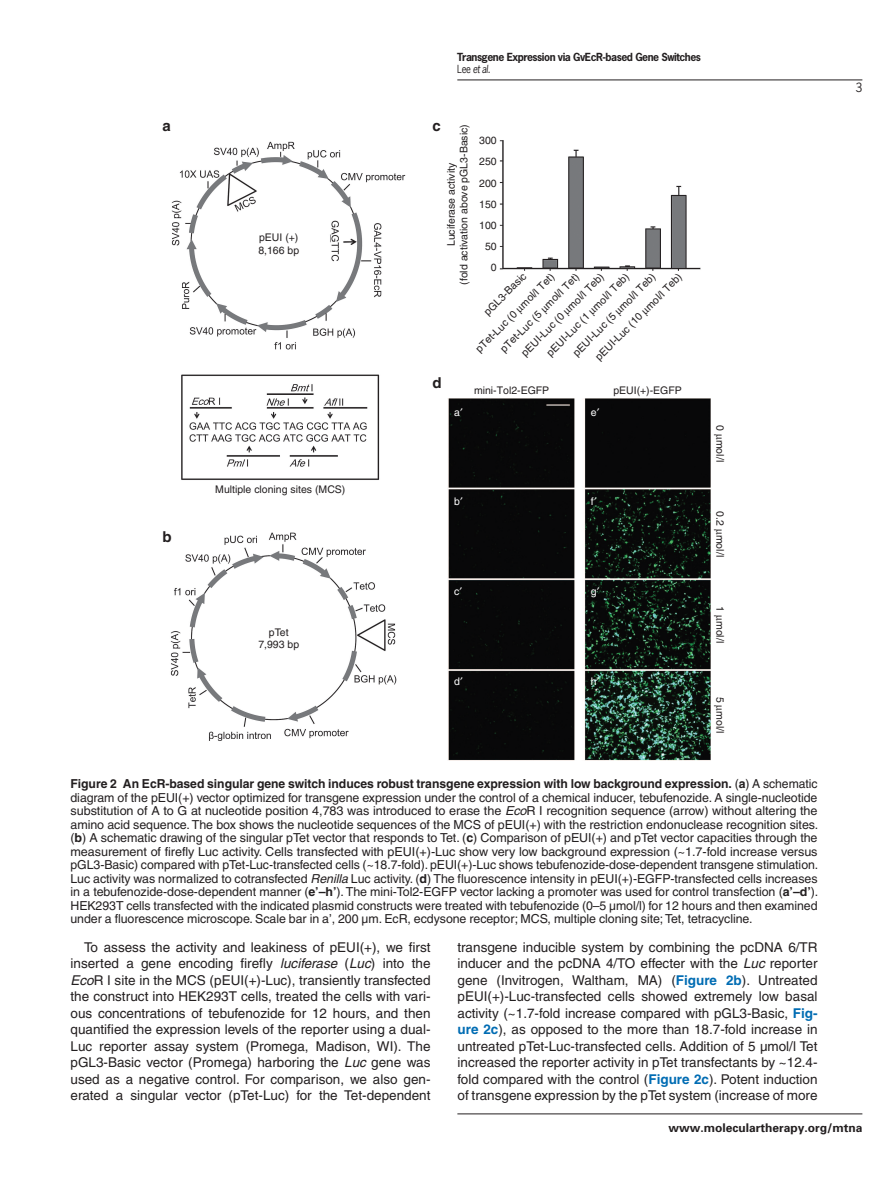
<style>
.page{position:relative;width:893px;height:1187px;background:#fff}
.page>*{position:absolute;margin:0;border:0;box-sizing:border-box;transform-origin:0 0}
.t1{font:700 15px "Helvetica";color:#231f20}
.t2{font:13.5px/16.5px "Helvetica";color:#231f20;text-align:justify}
.t3{font:12.3px/13.5px "Helvetica";letter-spacing:-.005em;color:#231f20;text-align:justify}
.t4{font:700 12px "Univers";color:#231f20}
.t5{font:12px "News Gothic";color:#231f20}
.t6{font:10.5px/21.1px "Helvetica";color:#231f20;text-align:center}
.t7{font:700 10.5px/11.7px "News Gothic";letter-spacing:-.045em;color:#231f20}
.t8{font:10.5px "Helvetica";color:#fff}
.s1{font-weight:400}
.s2{font-weight:400;font-style:italic}
.s3{font-weight:700}
.s4{font-style:italic}
.s5{font-weight:700;color:#006cb3}
</style>
<div class="page">
<hr style="left:457px;top:1113px;width:405px;height:1px;background:#231f20">
<hr style="left:457px;top:80px;width:405px;height:1px;background:#231f20">
<img style="left:170px;top:142px;width:236px;height:599px">
<img style="left:448px;top:398px;width:262px;height:362px">
<img style="left:499px;top:140px;width:202px;height:131px">
<p class="t7" style="left:457px;top:51px;width:245px">Transgene Expression via GvEcR-based Gene Switches<br><span class="s1">Lee</span> <span class="s2">et al.</span></p>
<p class="t1" style="left:162px;top:116px;width:10px">a</p>
<p class="t1" style="left:432px;top:116px;width:10px">c</p>
<p class="t6" style="left:445px;top:285px;width:162px;line-height:12.6px;rotate:-90deg">Luciferase activity<br>(fold activation above pGL3-Basic)</p>
<p class="t6" style="left:479px;top:130px;width:19px;text-align:justify">300<br>250<br>200<br>150</p>
<p class="t6" style="left:479px;top:215px;width:19px">100</p>
<p class="t6" style="left:258px;top:231px;width:42px;line-height:12.6px;text-align:left">pEUI (+)<br>8,166 bp</p>
<p class="t6" style="left:485px;top:236px;width:13px">50<br>0</p>
<p class="t6" style="left:456px;top:329px;width:108px;line-height:20.2px;text-align:left;text-indent:32px;rotate:-45deg">pGL3-Basic pTet-Luc (0 mol/l Tet)</p>
<p class="t6" style="left:494px;top:343px;width:108px;rotate:-45deg">pTet-Luc (5 mol/l Tet)</p>
<p class="t6" style="left:515px;top:346px;width:113px;rotate:-45deg">pEUI-Luc (0 mol/l Teb)</p>
<p class="t6" style="left:541px;top:346px;width:113px;rotate:-45deg">pEUI-Luc (1 mol/l Teb)</p>
<p class="t6" style="left:567px;top:346px;width:113px;rotate:-45deg">pEUI-Luc (5 mol/l Teb)</p>
<p class="t6" style="left:589px;top:351px;width:119px;rotate:-45deg">pEUI-Luc (10 mol/l Teb)</p>
<p class="t6" style="left:613px;top:380px;width:70px">pEUI(+)-EGFP</p>
<p class="t1" style="left:432px;top:373px;width:11px">d</p>
<p class="t6" style="left:474px;top:380px;width:77px">mini-Tol2-EGFP</p>
<p class="t1" style="left:162px;top:528px;width:11px">b</p>
<p class="t6" style="left:215px;top:478px;width:132px">Multiple cloning sites (MCS)</p>
<p class="t6" style="left:258px;top:625px;width:42px;line-height:12.6px">pTet<br>7,993 bp</p>
<p class="t8" style="left:454px;top:406px;width:7px">a</p>
<p class="t8" style="left:591px;top:406px;width:7px">e</p>
<p class="t8" style="left:454px;top:495px;width:7px">b</p>
<p class="t8" style="left:591px;top:495px;width:4px">f</p>
<p class="t8" style="left:454px;top:585px;width:7px">c</p>
<p class="t8" style="left:591px;top:585px;width:7px">g</p>
<p class="t8" style="left:454px;top:675px;width:7px">d</p>
<p class="t8" style="left:591px;top:675px;width:7px">h</p>
<p class="t6" style="left:731px;top:425px;width:38px;rotate:90deg">0 mol/l</p>
<p class="t6" style="left:731px;top:511px;width:47px;rotate:90deg">0.2 mol/l</p>
<p class="t6" style="left:731px;top:606px;width:38px;rotate:90deg">1 mol/l</p>
<p class="t6" style="left:731px;top:696px;width:38px;rotate:90deg">5 mol/l</p>
<p class="t3" style="left:71px;top:777px;width:749px"><span class="s3">Figure 2 An EcR-based singular gene switch induces robust transgene expression with low background expression.</span> (<span class="s3">a</span>) A schematic diagram of the pEUI(+) vector optimized for transgene expression under the control of a chemical inducer, tebufenozide. A single-nucleotide substitution of A to G at nucleotide position 4,783 was introduced to erase the <span class="s4">Eco</span>R I recognition sequence (arrow) without altering the amino acid sequence. The box shows the nucleotide sequences of the MCS of pEUI(+) with the restriction endonuclease recognition sites. (<span class="s3">b</span>) A schematic drawing of the singular pTet vector that responds to Tet. (<span class="s3">c</span>) Comparison of pEUI(+) and pTet vector capacities through the measurement of firefly Luc activity. Cells transfected with pEUI(+)-Luc show very low background expression (~1.7-fold increase versus pGL3-Basic) compared with pTet-Luc-transfected cells (~18.7-fold). pEUI(+)-Luc shows tebufenozide-dose-dependent transgene stimulation.<br>Luc activity was normalized to cotransfected <span class="s4">Renilla</span> Luc activity. (<span class="s3">d</span>) The fluorescence intensity in pEUI(+)-EGFP-transfected cells increases in a tebufenozide-dose-dependent manner (<span class="s3">e’–h’</span>). The mini-Tol2-EGFP vector lacking a promoter was used for control transfection (<span class="s3">a’–d’</span>).<br>HEK293T cells transfected with the indicated plasmid constructs were treated with tebufenozide (0–5 μmol/l) for 12 hours and then examined under a fluorescence microscope. Scale bar in a’, 200 μm. EcR, ecdysone receptor; MCS, multiple cloning site; Tet, tetracycline.</p>
<p class="t2" style="left:70px;top:938px;width:362px;text-indent:14px">To assess the activity and leakiness of pEUI(+), we first inserted a gene encoding firefly <span class="s4">luciferase</span> (<span class="s4">Luc</span>) into the <span class="s4">Eco</span>R I site in the MCS (pEUI(+)-Luc), transiently transfected the construct into HEK293T cells, treated the cells with vari&shy;ous concentrations of tebufenozide for 12 hours, and then quantified the expression levels of the reporter using a dual-Luc reporter assay system (Promega, Madison, WI). The pGL3-Basic vector (Promega) harboring the <span class="s4">Luc</span> gene was used as a negative control. For comparison, we also gen&shy;erated a singular vector (pTet-Luc) for the Tet-dependent</p>
<p class="t2" style="left:458px;top:938px;width:362px">transgene inducible system by combining the pcDNA 6/TR inducer and the pcDNA 4/TO effecter with the <span class="s4">Luc</span> reporter gene (Invitrogen, Waltham, MA) (<span class="s5">Figure 2b</span>). Untreated pEUI(+)-Luc-transfected cells showed extremely low basal activity (~1.7-fold increase compared with pGL3-Basic, <span class="s5">Fig&shy;ure 2c</span>), as opposed to the more than 18.7-fold increase in untreated pTet-Luc-transfected cells. Addition of 5 μmol/l Tet increased the reporter activity in pTet transfectants by ~12.4- fold compared with the control (<span class="s5">Figure 2c</span>). Potent induction of transgene expression by the pTet system (increase of more</p>
<p class="t5" style="left:855px;top:80px;width:8px">3</p>
<p class="t4" style="left:668px;top:1120px;width:196px">www.moleculartherapy.org/mtna</p>
</div>
